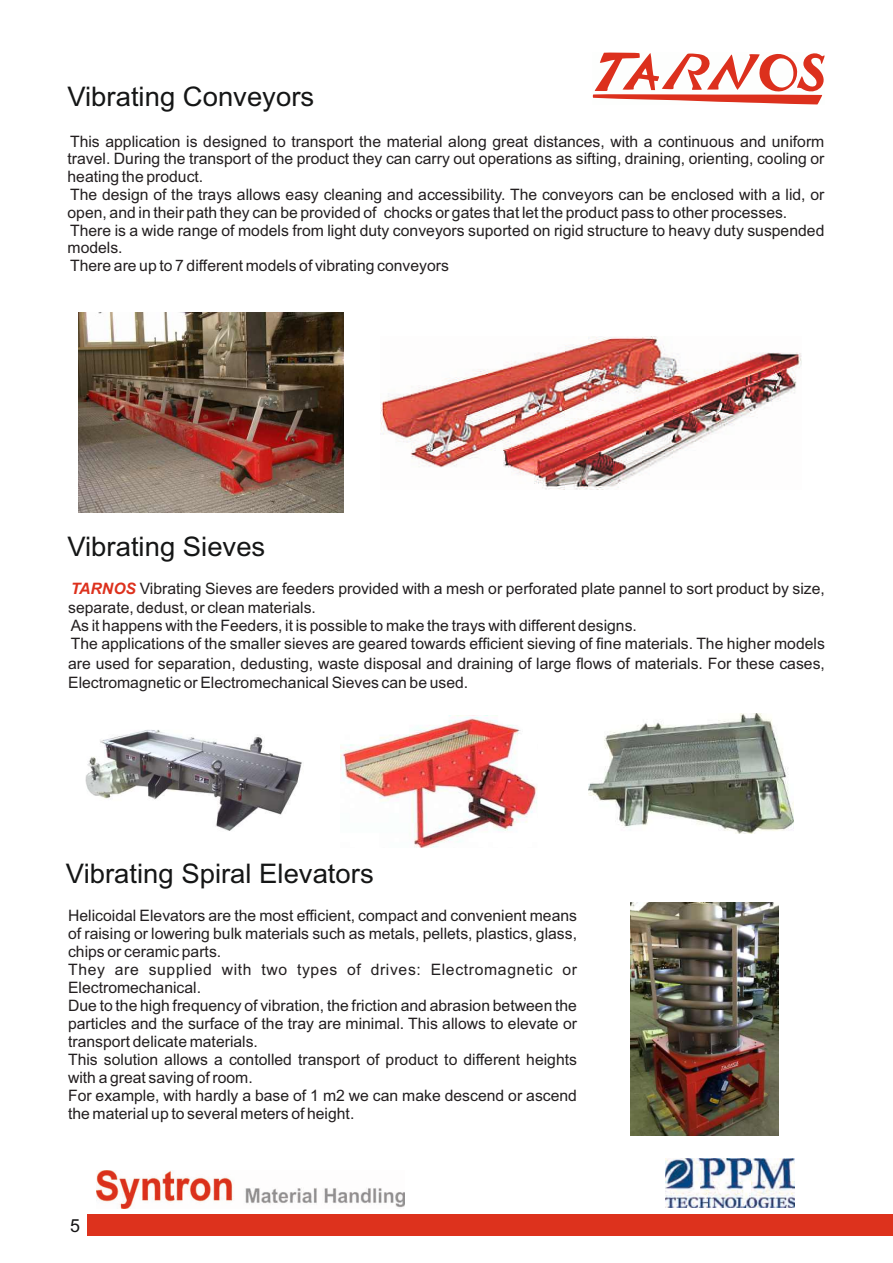
<style>
.page{position:relative;width:893px;height:1263px;background:#fff}
.page>*{position:absolute;margin:0;border:0;box-sizing:border-box;transform-origin:0 0}
.t1{font:27px "Arial";color:#151616}
.t2{font:18px "Arial";color:#151415}
.t3{font:15.75px/18px "Arial";color:#231f20}
.s1{font-weight:700;font-style:italic;color:#dd311d}
</style>
<div class="page">
<img style="left:631px;top:902px;width:147px;height:233px">
<img style="left:341px;top:717px;width:196px;height:130px">
<img style="left:588px;top:714px;width:206px;height:119px">
<img style="left:85px;top:730px;width:217px;height:101px">
<img style="left:97px;top:1170px;width:308px;height:39px">
<img style="left:666px;top:1158px;width:129px;height:50px">
<div style="left:88px;top:1214px;width:805px;height:21px;background:#dd321d"></div>
<img style="left:78px;top:313px;width:266px;height:199px">
<svg style="left:592px;top:52px;width:233px;height:53px"></svg>
<img style="left:381px;top:337px;width:420px;height:152px">
<h1 class="t1" style="left:67px;top:87px;width:248px">Vibrating Conveyors</h1>
<p class="t3" style="left:67px;top:134px;width:758px">This application is designed to transport the material along great distances, with a continuous and uniform travel. During the transport of the product they can carry out operations as sifting, draining, orienting, cooling or heating the product.<br>The design of the trays allows easy cleaning and accessibility. The conveyors can be enclosed with a lid, or open, and in their path they can be provided of chocks or gates that let the product pass to other processes.<br>There is a wide range of models from light duty conveyors suported on rigid structure to heavy duty suspended models.<br>There are up to 7 different models of vibrating conveyors</p>
<h1 class="t1" style="left:67px;top:536px;width:199px">Vibrating Sieves</h1>
<p class="t3" style="left:68px;top:580px;width:758px;line-height:19.5px"><span class="s1">TARNOS</span> Vibrating Sieves are feeders provided with a mesh or perforated plate pannel to sort product by size, separate, dedust, or clean materials.</p>
<p class="t3" style="left:71px;top:618px;width:756px">As it happens with the Feeders, it is possible to make the trays with different designs.<br>The applications of the smaller sieves are geared towards efficient sieving of fine materials. The higher models</p>
<p class="t3" style="left:68px;top:655px;width:758px;line-height:19.5px">are used for separation, dedusting, waste disposal and draining of large flows of materials. For these cases,<br>Electromagnetic or Electromechanical Sieves can be used.</p>
<h1 class="t1" style="left:66px;top:863px;width:309px">Vibrating Spiral Elevators</h1>
<p class="t3" style="left:68px;top:908px;width:511px">Helicoidal Elevators are the most efficient, compact and convenient means of raising or lowering bulk materials such as metals, pellets, plastics, glass, chips or ceramic parts.<br>They are supplied with two types of drives: Electromagnetic or Electromechanical.<br>Due to the high frequency of vibration, the friction and abrasion between the particles and the surface of the tray are minimal. This allows to elevate or transport delicate materials.<br>This solution allows a contolled transport of product to different heights with a great saving of room.<br>For example, with hardly a base of 1 m2 we can make descend or ascend the material up to several meters of height.</p>
<p class="t2" style="left:70px;top:1218px;width:11px">5</p>
</div>
